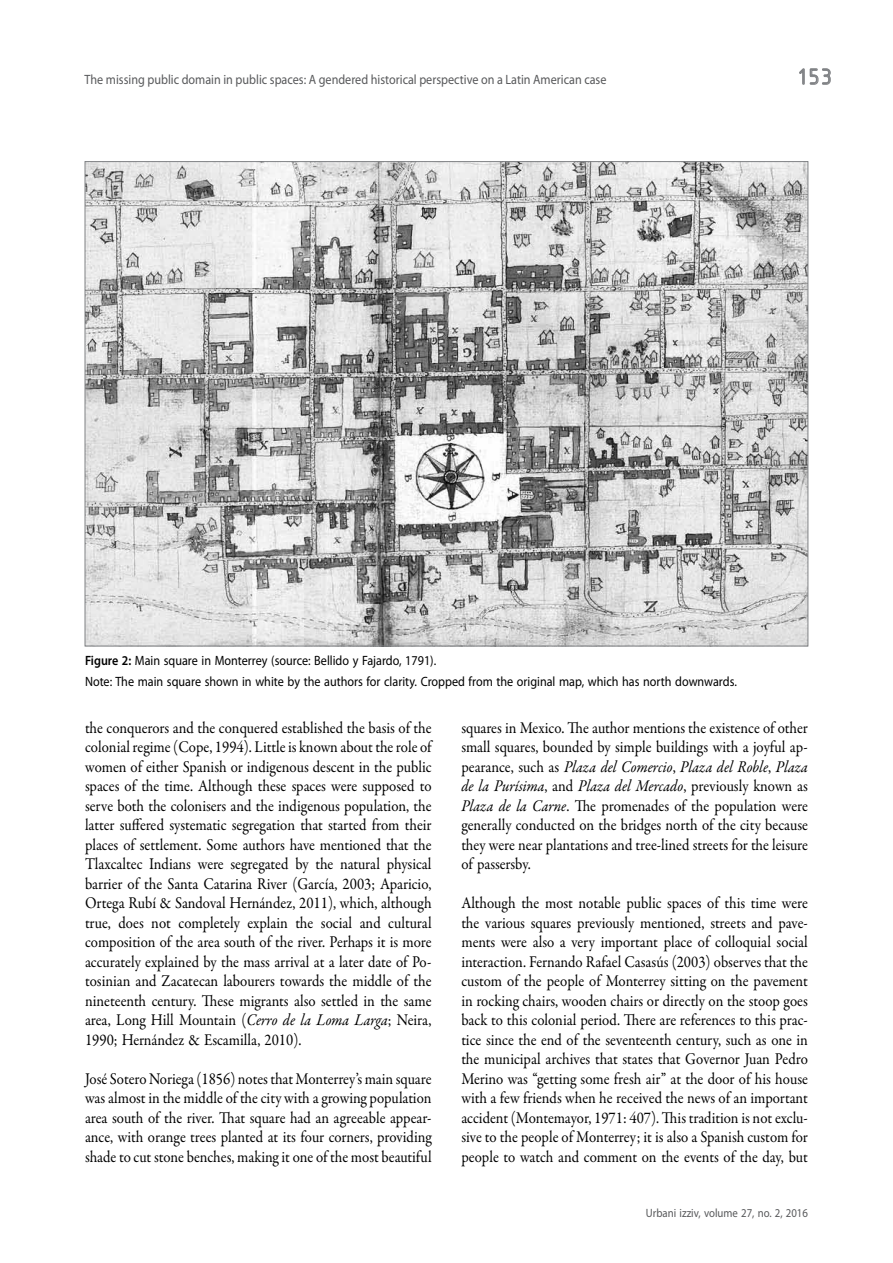
<style>
.page{position:relative;width:893px;height:1263px;background:#fff}
.page>*{position:absolute;margin:0;border:0;box-sizing:border-box;transform-origin:0 0}
.t1{font:24px "ISOCTEUR";color:#808285}
.t2{font:16.5px/19.5px "Garamond Premr Pro";letter-spacing:-.005em;color:#000;text-align:justify;scale:.9 1}
.t3{font:13.5px/20.7px "Myriad Pro";color:#000;scale:.9 1}
.t4{font:13.5px "Myriad Pro";color:#58595b;scale:.9 1}
.t5{font:12px "Myriad Pro";color:#58595b;scale:.9 1}
.s1{font-weight:600}
.s2{font-style:italic}
</style>
<div class="page">
<svg style="left:799px;top:68px;width:32px;height:17px"></svg>
<img style="left:87px;top:163px;width:719px;height:481px">
<p class="t4" style="left:85px;top:72px;width:581px">The missing public domain in public spaces: A gendered historical perspective on a Latin American case</p>
<h1 class="t1" style="left:793px;top:61px;width:43px">153</h1>
<p class="t3" style="left:85px;top:650px;width:726px"><span class="s1">Figure 2:</span> Main square in Monterrey (source: Bellido y Fajardo, 1791).<br>Note: The main square shown in white by the authors for clarity. Cropped from the original map, which has north downwards.</p>
<p class="t2" style="left:85px;top:718px;width:387px">the conquerors and the conquered established the basis of the colonial regime (Cope, 1994). Little is known about the role of women of either Spanish or indigenous descent in the public spaces of the time. Although these spaces were supposed to serve both the colonisers and the indigenous population, the latter suffered systematic segregation that started from their places of settlement. Some authors have mentioned that the Tlaxcaltec Indians were segregated by the natural physical barrier of the Santa Catarina River (García, 2003; Aparicio, Ortega Rubí &amp; Sandoval Hernández, 2011), which, although true, does not completely explain the social and cultural composition of the area south of the river. Perhaps it is more accurately explained by the mass arrival at a later date of Po&shy;tosinian and Zacatecan labourers towards the middle of the nineteenth century. These migrants also settled in the same area, Long Hill Mountain (<span class="s2">Cerro de la Loma Larga</span>; Neira, 1990; Hernández &amp; Escamilla, 2010).</p>
<p class="t2" style="left:85px;top:1069px;width:387px">José Sotero Noriega (1856) notes that Monterrey’s main square was almost in the middle of the city with a growing population area south of the river. That square had an agreeable appear&shy;ance, with orange trees planted at its four corners, providing shade to cut stone benches, making it one of the most beautiful</p>
<p class="t2" style="left:461px;top:718px;width:387px">squares in Mexico. The author mentions the existence of other small squares, bounded by simple buildings with a joyful ap&shy;pearance, such as <span class="s2">Plaza del Comercio</span>, <span class="s2">Plaza del Roble</span>, <span class="s2">Plaza de la Purísima</span>, and <span class="s2">Plaza del Mercado</span>, previously known as <span class="s2">Plaza de la Carne</span>. The promenades of the population were generally conducted on the bridges north of the city because they were near plantations and tree-lined streets for the leisure of passersby.</p>
<p class="t2" style="left:461px;top:894px;width:387px">Although the most notable public spaces of this time were the various squares previously mentioned, streets and pave&shy;ments were also a very important place of colloquial social interaction. Fernando Rafael Casasús (2003) observes that the custom of the people of Monterrey sitting on the pavement in rocking chairs, wooden chairs or directly on the stoop goes back to this colonial period. There are references to this prac&shy;tice since the end of the seventeenth century, such as one in the municipal archives that states that Governor Juan Pedro Merino was “getting some fresh air” at the door of his house with a few friends when he received the news of an important accident (Montemayor, 1971: 407). This tradition is not exclu&shy;sive to the people of Monterrey; it is also a Spanish custom for people to watch and comment on the events of the day, but</p>
<p class="t5" style="left:646px;top:1206px;width:182px">Urbani izziv, volume 27, no. 2, 2016</p>
</div>
